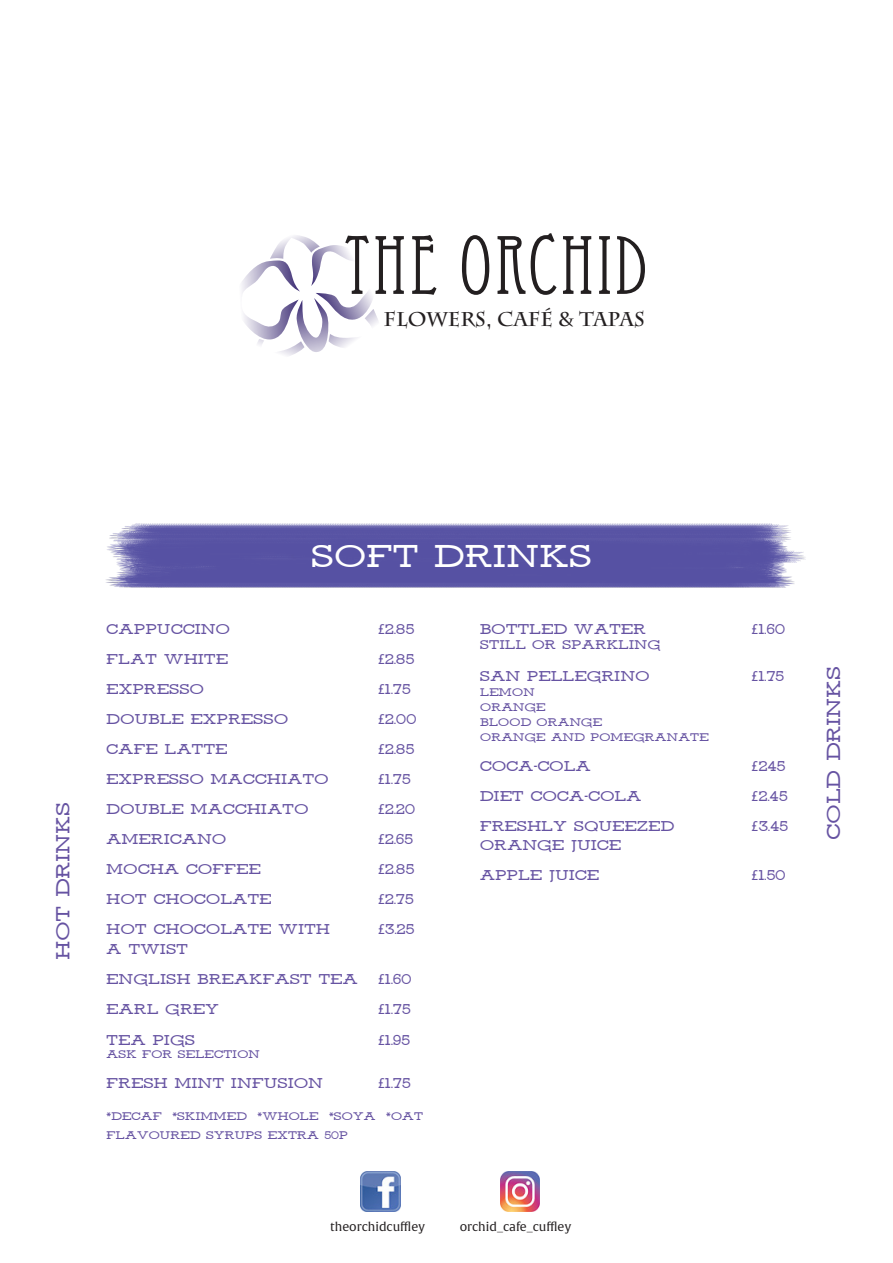
<style>
.page{position:relative;width:893px;height:1263px;background:#fff}
.page>*{position:absolute;margin:0;border:0;box-sizing:border-box;transform-origin:0 0}
.t1{font:81.6px "Eccentric Std";letter-spacing:.03em;color:#231f20}
.t2{font:30px "Ansley Display";color:#fff}
.t3{font:700 19.8px "Charlemagne Std";color:#231f20}
.t4{font:18px "Ansley Display";color:#6653a2}
.t5{font:13.5px "Ansley Display";color:#6653a2}
.t6{font:12px "Alverata";color:#231f20}
.t7{font:12px "Ansley Display";color:#6653a2}
.t8{font:10.5px "Ansley Display";color:#6653a2}
.s1{font-family:"Lucida Grande"}
</style>
<div class="page">
<img style="left:106px;top:523px;width:700px;height:65px">
<svg style="left:241px;top:235px;width:137px;height:121px"></svg>
<img style="left:361px;top:1171px;width:39px;height:40px">
<img style="left:500px;top:1171px;width:40px;height:40px">
<p class="t1" style="left:343px;top:218px;width:305px">THE ORCHID</p>
<p class="t3" style="left:384px;top:307px;width:263px">FLOWERS, CAFÉ &amp; tapas</p>
<p class="t4" style="left:56px;top:959px;width:159px;rotate:-90deg">HOT DRINKS</p>
<p class="t2" style="left:313px;top:544px;width:282px">SOFT DRINKS</p>
<p class="t5" style="left:107px;top:624px;width:125px">CAPPUCCINO</p>
<p class="t5" style="left:377px;top:624px;width:39px"><span class="s1">£</span>2.85</p>
<p class="t5" style="left:107px;top:654px;width:123px">FLAT WHITE</p>
<p class="t5" style="left:377px;top:654px;width:39px"><span class="s1">£</span>2.85</p>
<p class="t5" style="left:107px;top:684px;width:99px">EXPRESSO</p>
<p class="t5" style="left:377px;top:684px;width:36px"><span class="s1">£</span>1.75</p>
<p class="t5" style="left:107px;top:714px;width:183px">DOUBLE EXPRESSO</p>
<p class="t5" style="left:377px;top:714px;width:42px"><span class="s1">£</span>2.00</p>
<p class="t5" style="left:107px;top:744px;width:123px">CAFE LATTE</p>
<p class="t5" style="left:377px;top:744px;width:39px"><span class="s1">£</span>2.85</p>
<p class="t5" style="left:107px;top:774px;width:224px">EXPRESSO MACCHIATO</p>
<p class="t5" style="left:377px;top:774px;width:36px"><span class="s1">£</span>1.75</p>
<p class="t5" style="left:107px;top:804px;width:204px">DOUBLE MACCHIATO</p>
<p class="t5" style="left:377px;top:804px;width:40px"><span class="s1">£</span>2.20</p>
<p class="t5" style="left:107px;top:834px;width:121px">AMERICANO</p>
<p class="t5" style="left:377px;top:834px;width:38px"><span class="s1">£</span>2.65</p>
<p class="t5" style="left:107px;top:864px;width:156px">MOCHA COFFEE</p>
<p class="t5" style="left:377px;top:864px;width:39px"><span class="s1">£</span>2.85</p>
<p class="t5" style="left:107px;top:894px;width:167px">HOT CHOCOLATE</p>
<p class="t5" style="left:377px;top:894px;width:39px"><span class="s1">£</span>2.75</p>
<p class="t5" style="left:107px;top:924px;width:225px">HOT CHOCOLATE WITH</p>
<p class="t5" style="left:377px;top:924px;width:39px"><span class="s1">£</span>3.25</p>
<p class="t5" style="left:107px;top:943px;width:83px">A TWIST</p>
<p class="t5" style="left:107px;top:973px;width:253px">ENGLISH BREAKFAST TEA</p>
<p class="t5" style="left:377px;top:973px;width:37px"><span class="s1">£</span>1.60</p>
<p class="t5" style="left:107px;top:1003px;width:114px">EARL GREY</p>
<p class="t5" style="left:377px;top:1003px;width:36px"><span class="s1">£</span>1.75</p>
<p class="t5" style="left:107px;top:1035px;width:90px">TEA PIGS</p>
<p class="t5" style="left:377px;top:1035px;width:35px"><span class="s1">£</span>1.95</p>
<p class="t8" style="left:107px;top:1050px;width:155px">ASK FOR SELECTION</p>
<p class="t5" style="left:107px;top:1078px;width:218px">FRESH MINT INFUSION</p>
<p class="t5" style="left:377px;top:1078px;width:36px"><span class="s1">£</span>1.75</p>
<p class="t8" style="left:107px;top:1111px;width:318px">*DECAF *SKIMMED *WHOLE *SOYA *OAT</p>
<p class="t8" style="left:107px;top:1131px;width:243px">FLAVOURED SYRUPS EXTRA 50P</p>
<p class="t5" style="left:480px;top:624px;width:168px">BOTTLED WATER</p>
<p class="t5" style="left:750px;top:624px;width:37px"><span class="s1">£</span>1.60</p>
<p class="t7" style="left:480px;top:640px;width:182px">STILL OR SPARKLING</p>
<p class="t5" style="left:480px;top:670px;width:171px">SAN PELLEGRINO</p>
<p class="t5" style="left:750px;top:670px;width:36px"><span class="s1">£</span>1.75</p>
<p class="t8" style="left:480px;top:688px;width:56px">LEMON</p>
<p class="t8" style="left:480px;top:703px;width:67px">ORANGE</p>
<p class="t8" style="left:480px;top:718px;width:124px">BLOOD ORANGE</p>
<p class="t8" style="left:480px;top:733px;width:230px">ORANGE AND POMEGRANATE</p>
<p class="t5" style="left:480px;top:760px;width:112px">COCA-COLA</p>
<p class="t5" style="left:750px;top:760px;width:37px"><span class="s1">£</span>245</p>
<p class="t5" style="left:480px;top:790px;width:163px">DIET COCA-COLA</p>
<p class="t5" style="left:750px;top:790px;width:39px"><span class="s1">£</span>2.45</p>
<p class="t5" style="left:480px;top:820px;width:196px">FRESHLY SQUEEZED</p>
<p class="t5" style="left:750px;top:820px;width:40px"><span class="s1">£</span>3.45</p>
<p class="t5" style="left:480px;top:840px;width:143px">ORANGE JUICE</p>
<p class="t5" style="left:480px;top:870px;width:121px">APPLE JUICE</p>
<p class="t5" style="left:750px;top:870px;width:37px"><span class="s1">£</span>1.50</p>
<p class="t6" style="left:330px;top:1219px;width:96px">theorchidcuffley</p>
<p class="t6" style="left:460px;top:1219px;width:113px">orchid_cafe_cuffley</p>
<p class="t4" style="left:826px;top:839px;width:175px;rotate:-90deg">COLD DRINKS</p>
</div>
